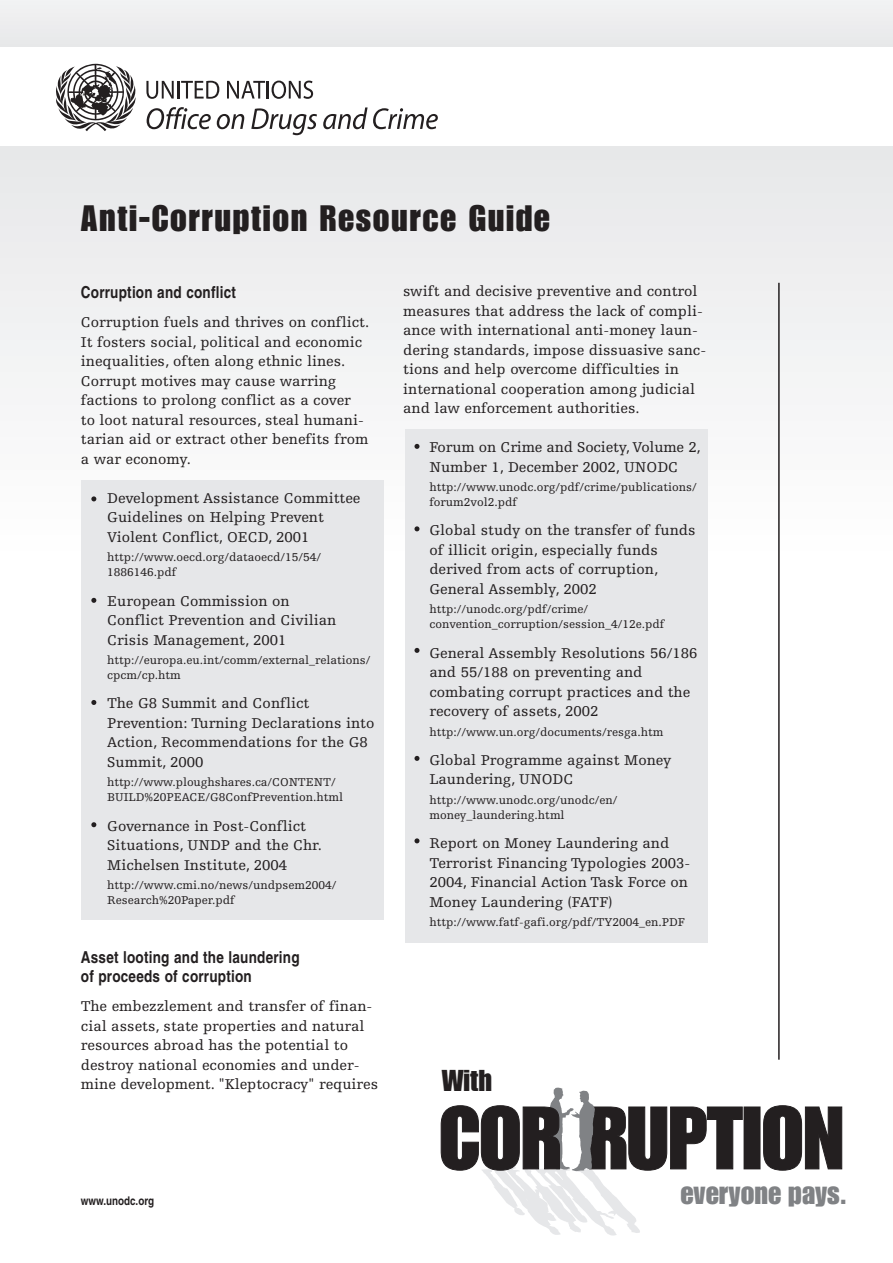
<style>
.page{position:relative;width:893px;height:1263px;background:#fff}
.page>*{position:absolute;margin:0;border:0;box-sizing:border-box;transform-origin:0 0}
.t1{font:36px "Impact";letter-spacing:.045em;color:#231f20}
.t2{font:29.55px "Impact";color:#808285}
.t3{font:29.55px "Impact";color:#231f20}
.t4{font:700 16.5px/19.5px "Helvetica";letter-spacing:.015em;color:#231f20;scale:.82 1}
.t5{font:15px/19.5px "Egyptienne F";color:#231f20}
.t6{font:12px/15px "Egyptienne F";color:#231f20}
.t7{font:700 12px "Helvetica";color:#231f20;scale:.82 1}
</style>
<div class="page">
<div style="left:0;top:147px;width:892px;height:412px;background:#f0f1f2"></div>
<div style="left:81px;top:480px;width:302px;height:440px;background:#e6e7e9"></div>
<div style="left:0;top:0;width:892px;height:47px;background:#ededee"></div>
<svg style="left:146px;top:81px;width:73px;height:18px"></svg>
<svg style="left:227px;top:81px;width:86px;height:18px"></svg>
<svg style="left:147px;top:107px;width:64px;height:22px"></svg>
<svg style="left:217px;top:114px;width:27px;height:15px"></svg>
<svg style="left:251px;top:108px;width:66px;height:27px"></svg>
<svg style="left:323px;top:107px;width:44px;height:22px"></svg>
<svg style="left:373px;top:108px;width:64px;height:21px"></svg>
<svg style="left:56px;top:64px;width:80px;height:67px"></svg>
<hr style="left:778px;top:283px;width:1px;height:777px;background:#231f20">
<div style="left:744px;top:1107px;width:16px;height:62px;background:#231f20"></div>
<div style="left:743px;top:1107px;width:17px;height:62px;border:1px solid #231f20"></div>
<svg style="left:763px;top:1105px;width:79px;height:66px"></svg>
<svg style="left:441px;top:1087px;width:302px;height:149px"></svg>
<div style="left:404px;top:429px;width:303px;height:514px;background:#e6e7e9"></div>
<svg style="left:91px;top:496px;width:5px;height:5px"></svg>
<svg style="left:91px;top:598px;width:5px;height:5px"></svg>
<svg style="left:91px;top:700px;width:5px;height:5px"></svg>
<svg style="left:91px;top:822px;width:5px;height:5px"></svg>
<svg style="left:414px;top:444px;width:5px;height:5px"></svg>
<svg style="left:414px;top:526px;width:5px;height:5px"></svg>
<svg style="left:414px;top:648px;width:5px;height:5px"></svg>
<svg style="left:414px;top:756px;width:5px;height:5px"></svg>
<svg style="left:414px;top:838px;width:5px;height:5px"></svg>
<h1 class="t1" style="left:81px;top:205px;width:470px">Anti-Corruption Resource Guide</h1>
<p class="t4" style="left:81px;top:284px;width:191px">Corruption and conflict</p>
<p class="t5" style="left:81px;top:314px;width:290px">Corruption fuels and thrives on conflict.<br>It fosters social, political and economic inequalities, often along ethnic lines.<br>Corrupt motives may cause warring factions to prolong conflict as a cover<br>to loot natural resources, steal humani&shy;tarian aid or extract other benefits from a war economy.</p>
<p class="t5" style="left:107px;top:489px;width:255px">Development Assistance Committee<br>Guidelines on Helping Prevent<br>Violent Conflict, OECD, 2001</p>
<p class="t6" style="left:107px;top:551px;width:215px">http://www.oecd.org/dataoecd/15/54/<br>1886146.pdf</p>
<p class="t5" style="left:107px;top:592px;width:230px">European Commission on<br>Conflict Prevention and Civilian<br>Crisis Management, 2001</p>
<p class="t6" style="left:107px;top:654px;width:265px">http://europa.eu.int/comm/external_relations/ cpcm/cp.htm</p>
<p class="t5" style="left:107px;top:695px;width:269px">The G8 Summit and Conflict<br>Prevention: Turning Declarations into<br>Action, Recommendations for the G8<br>Summit, 2000</p>
<p class="t6" style="left:107px;top:776px;width:237px">http://www.ploughshares.ca/CONTENT/<br>BUILD%20PEACE/G8ConfPrevention.html</p>
<p class="t5" style="left:107px;top:817px;width:216px">Governance in Post-Conflict<br>Situations, UNDP and the Chr.<br>Michelsen Institute, 2004</p>
<p class="t6" style="left:107px;top:879px;width:231px">http://www.cmi.no/news/undpsem2004/<br>Research%20Paper.pdf</p>
<p class="t4" style="left:81px;top:949px;width:268px">Asset looting and the laundering of proceeds of corruption</p>
<p class="t5" style="left:81px;top:998px;width:299px">The embezzlement and transfer of finan&shy;cial assets, state properties and natural resources abroad has the potential to destroy national economies and under&shy;mine development. "Kleptocracy" requires</p>
<p class="t5" style="left:403px;top:283px;width:304px">swift and decisive preventive and control measures that address the lack of compli&shy;ance with international anti-money laun&shy;dering standards, impose dissuasive sanc&shy;tions and help overcome difficulties in international cooperation among judicial and law enforcement authorities.</p>
<p class="t5" style="left:429px;top:439px;width:273px">Forum on Crime and Society, Volume 2,<br>Number 1, December 2002, UNODC</p>
<p class="t6" style="left:429px;top:481px;width:269px">http://www.unodc.org/pdf/crime/publications/ forum2vol2.pdf</p>
<p class="t5" style="left:429px;top:522px;width:267px">Global study on the transfer of funds of illicit origin, especially funds derived from acts of corruption,<br>General Assembly, 2002</p>
<p class="t6" style="left:429px;top:603px;width:236px">http://unodc.org/pdf/crime/ convention_corruption/session_4/12e.pdf</p>
<p class="t5" style="left:429px;top:644px;width:269px">General Assembly Resolutions 56/186 and 55/188 on preventing and combating corrupt practices and the recovery of assets, 2002</p>
<p class="t6" style="left:429px;top:725px;width:235px">http://www.un.org/documents/resga.htm</p>
<p class="t5" style="left:429px;top:751px;width:243px">Global Programme against Money<br>Laundering, UNODC</p>
<p class="t6" style="left:429px;top:793px;width:189px">http://www.unodc.org/unodc/en/ money_laundering.html</p>
<p class="t5" style="left:429px;top:835px;width:262px">Report on Money Laundering and<br>Terrorist Financing Typologies 2003-<br>2004, Financial Action Task Force on<br>Money Laundering (FATF)</p>
<p class="t6" style="left:429px;top:916px;width:257px">http://www.fatf-gafi.org/pdf/TY2004_en.PDF</p>
<h2 class="t3" style="left:441px;top:1070px;width:52px">With</h2>
<p class="t7" style="left:81px;top:1197px;width:91px">www.unodc.org</p>
<h2 class="t2" style="left:680px;top:1183px;width:168px">everyone pays.</h2>
</div>
